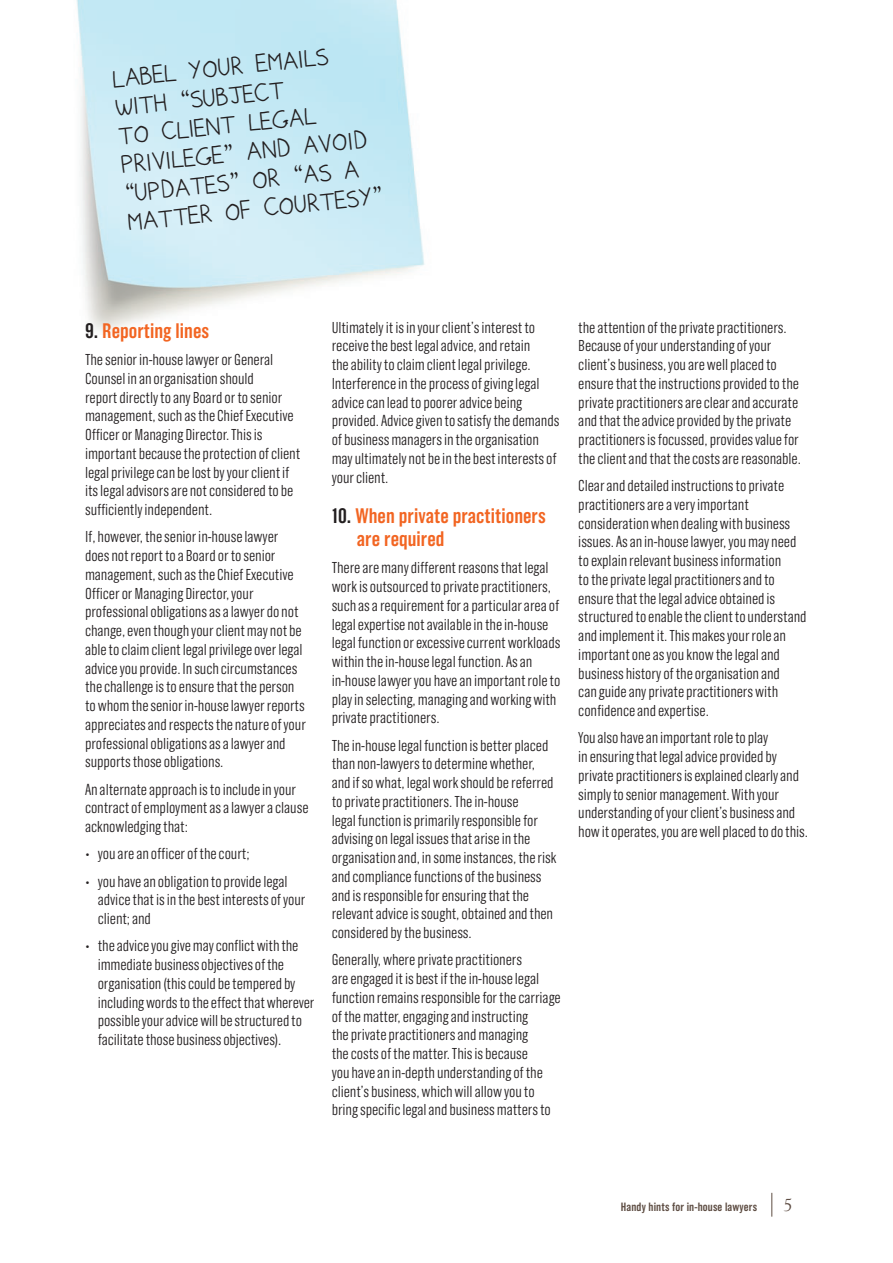
<style>
.page{position:relative;width:893px;height:1263px;background:#fff}
.page>*{position:absolute;margin:0;border:0;box-sizing:border-box;transform-origin:0 0}
.t1{font:24px/28.8px "Pumped Up Kicks";color:#231f20}
.SUBHEAD{font:600 21px/23.2px "Grotzec Head Condensed";letter-spacing:.005em;color:#f26522}
.t2{font:18px "Goudy Old Style T";color:#5d4c42}
.BODY{font:300 15.75px/18.8px "Grotzec Head Condensed";letter-spacing:-.005em;color:#231f20}
.BULLET{font:300 15.75px/18.8px "Grotzec Head Condensed";letter-spacing:-.01em;color:#231f20}
.t3{font:600 12px "Grotzec Head Condensed";letter-spacing:.015em;color:#5d4c42}
.s1{color:#231f20}
</style>
<div class="page">
<svg style="left:771px;top:1193px;width:1px;height:23px"></svg>
<img style="left:76px;top:0;width:349px;height:331px">
<p class="t1" style="left:112px;top:66px;width:258px;rotate:-6deg">Label your emails with “subject<br>to client legal privilege” and avoid “updates” or “as a matter of courtesy”</p>
<p class="SUBHEAD" style="left:85px;top:318px;width:126px"><span class="s1">9.</span> Reporting lines</p>
<p class="BODY" style="left:85px;top:350px;width:217px">The senior in-house lawyer or General Counsel in an organisation should<br>report directly to any Board or to senior management, such as the Chief Executive Officer or Managing Director. This is important because the protection of client legal privilege can be lost by your client if its legal advisors are not considered to be sufficiently independent.</p>
<p class="BODY" style="left:85px;top:527px;width:222px">If, however, the senior in-house lawyer does not report to a Board or to senior management, such as the Chief Executive Officer or Managing Director, your professional obligations as a lawyer do not change, even though your client may not be able to claim client legal privilege over legal advice you provide. In such circumstances the challenge is to ensure that the person to whom the senior in-house lawyer reports appreciates and respects the nature of your professional obligations as a lawyer and supports those obligations.</p>
<p class="BODY" style="left:85px;top:779px;width:225px">An alternate approach is to include in your contract of employment as a lawyer a clause acknowledging that:</p>
<p class="BULLET" style="left:85px;top:844px;width:166px">• you are an officer of the court;</p>
<p class="BULLET" style="left:98px;top:871px;width:209px;text-indent:-13px">• you have an obligation to provide legal advice that is in the best interests of your client; and</p>
<p class="BULLET" style="left:98px;top:936px;width:218px;text-indent:-13px">• the advice you give may conflict with the immediate business objectives of the organisation (this could be tempered by including words to the effect that wherever possible your advice will be structured to facilitate those business objectives).</p>
<p class="BODY" style="left:332px;top:317px;width:229px">Ultimately it is in your client’s interest to receive the best legal advice, and retain<br>the ability to claim client legal privilege.<br>Interference in the process of giving legal advice can lead to poorer advice being provided. Advice given to satisfy the demands of business managers in the organisation may ultimately not be in the best interests of your client.</p>
<p class="SUBHEAD" style="left:357px;top:503px;width:190px;text-indent:-25px"><span class="s1">10.</span> When private practitioners are required</p>
<p class="BODY" style="left:332px;top:558px;width:230px">There are many different reasons that legal work is outsourced to private practitioners, such as a requirement for a particular area of legal expertise not available in the in-house legal function or excessive current workloads within the in-house legal function. As an in-house lawyer you have an important role to play in selecting, managing and working with private practitioners.</p>
<p class="BODY" style="left:332px;top:735px;width:226px">The in-house legal function is better placed than non-lawyers to determine whether, and if so what, legal work should be referred to private practitioners. The in-house<br>legal function is primarily responsible for advising on legal issues that arise in the organisation and, in some instances, the risk and compliance functions of the business and is responsible for ensuring that the relevant advice is sought, obtained and then considered by the business.</p>
<p class="BODY" style="left:332px;top:950px;width:231px">Generally, where private practitioners<br>are engaged it is best if the in-house legal function remains responsible for the carriage of the matter, engaging and instructing<br>the private practitioners and managing<br>the costs of the matter. This is because<br>you have an in-depth understanding of the client’s business, which will allow you to bring specific legal and business matters to</p>
<p class="BODY" style="left:578px;top:317px;width:224px">the attention of the private practitioners.<br>Because of your understanding of your client’s business, you are well placed to ensure that the instructions provided to the private practitioners are clear and accurate and that the advice provided by the private practitioners is focussed, provides value for the client and that the costs are reasonable.</p>
<p class="BODY" style="left:578px;top:476px;width:230px">Clear and detailed instructions to private practitioners are a very important consideration when dealing with business issues. As an in-house lawyer, you may need to explain relevant business information<br>to the private legal practitioners and to ensure that the legal advice obtained is structured to enable the client to understand and implement it. This makes your role an important one as you know the legal and business history of the organisation and<br>can guide any private practitioners with confidence and expertise.</p>
<p class="BODY" style="left:578px;top:728px;width:231px">You also have an important role to play<br>in ensuring that legal advice provided by private practitioners is explained clearly and simply to senior management. With your understanding of your client’s business and how it operates, you are well placed to do this.</p>
<p class="t3" style="left:621px;top:1200px;width:138px">Handy hints for in-house lawyers</p>
<p class="t2" style="left:783px;top:1195px;width:10px">5</p>
</div>
